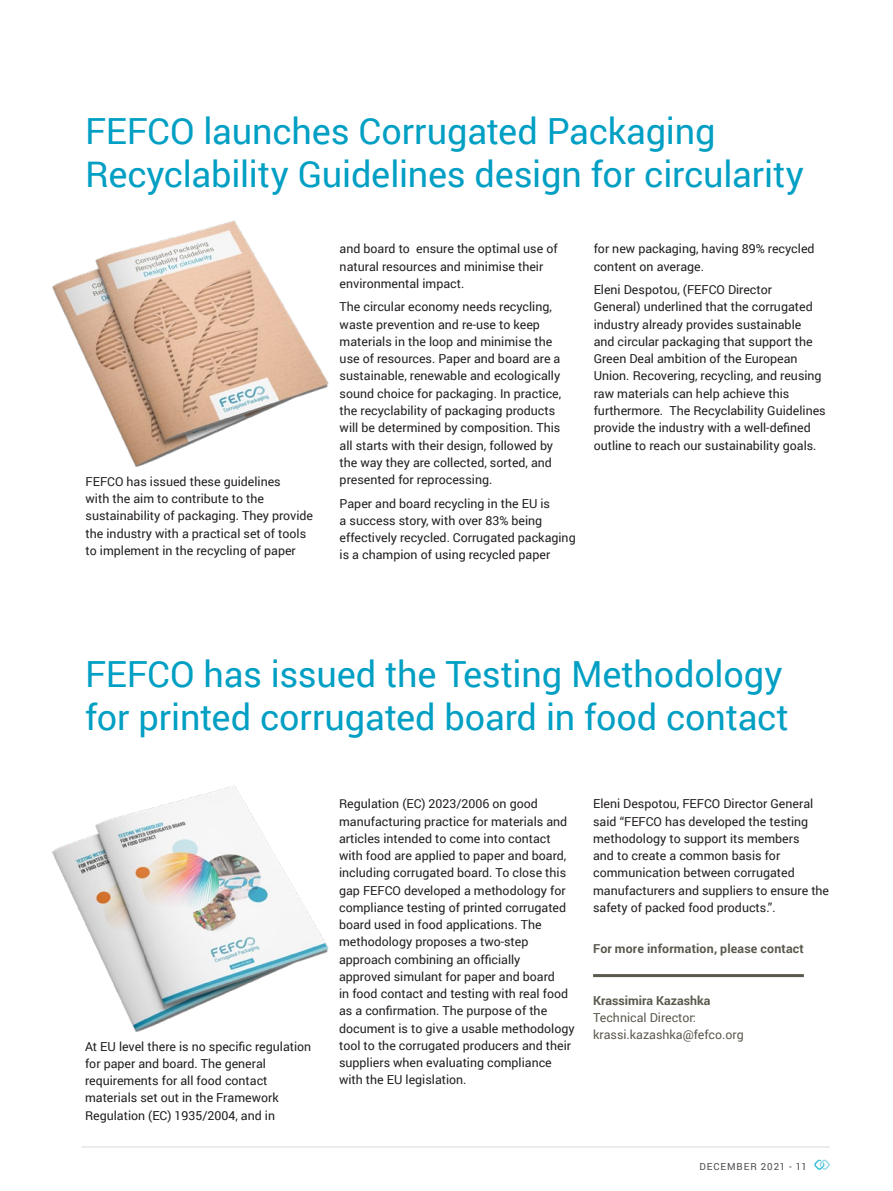
<style>
.page{position:relative;width:893px;height:1191px;background:#fff}
.page>*{position:absolute;margin:0;border:0;box-sizing:border-box;transform-origin:0 0}
.ORIG_Head{font:36px/43.2px "Roboto";letter-spacing:-.005em;color:#009fc3}
.Body_Roboto{font:12.3px/17.2px "Roboto";color:#231f20}
.Text_box{font:12.3px/17.2px "Roboto";color:#5b594e}
.Title_box_1{font:700 12.3px "Roboto";letter-spacing:.015em;color:#5b594e}
.t1{font:9.75px "Roboto";letter-spacing:.095em;color:#4a4d51}
.s1{font-weight:700}
</style>
<div class="page">
<svg style="left:814px;top:1159px;width:16px;height:10px"></svg>
<hr style="left:82px;top:1146px;width:748px;height:1px;background:#d8d9db">
<hr style="left:593px;top:974px;width:211px;height:3px;background:#5b594e">
<img style="left:52px;top:220px;width:277px;height:247px">
<img style="left:52px;top:785px;width:277px;height:247px">
<p class="ORIG_Head" style="left:85px;top:108px;width:720px">FEFCO launches Corrugated Packaging<br>Recyclability Guidelines design for circularity</p>
<p class="Body_Roboto" style="left:86px;top:472px;width:229px">FEFCO has issued these guidelines<br>with the aim to contribute to the sustainability of packaging. They provide the industry with a practical set of tools to implement in the recycling of paper</p>
<p class="Body_Roboto" style="left:340px;top:240px;width:219px">and board to ensure the optimal use of natural resources and minimise their environmental impact.</p>
<p class="Body_Roboto" style="left:340px;top:298px;width:223px">The circular economy needs recycling, waste prevention and re-use to keep materials in the loop and minimise the use of resources. Paper and board are a sustainable, renewable and ecologically sound choice for packaging. In practice, the recyclability of packaging products will be determined by composition. This all starts with their design, followed by the way they are collected, sorted, and presented for reprocessing.</p>
<p class="Body_Roboto" style="left:340px;top:494px;width:238px">Paper and board recycling in the EU is<br>a success story, with over 83% being effectively recycled. Corrugated packaging is a champion of using recycled paper</p>
<p class="Body_Roboto" style="left:594px;top:240px;width:222px">for new packaging, having 89% recycled content on average.</p>
<p class="Body_Roboto" style="left:594px;top:281px;width:234px">Eleni Despotou, (FEFCO Director<br>General) underlined that the corrugated industry already provides sustainable<br>and circular packaging that support the Green Deal ambition of the European Union. Recovering, recycling, and reusing raw materials can help achieve this furthermore. The Recyclability Guidelines provide the industry with a well-defined outline to reach our sustainability goals.</p>
<p class="ORIG_Head" style="left:85px;top:651px;width:705px">FEFCO has issued the Testing Methodology for printed corrugated board in food contact</p>
<p class="Body_Roboto" style="left:85px;top:1037px;width:228px">At EU level there is no specific regulation for paper and board. The general requirements for all food contact materials set out in the Framework Regulation (EC) 1935/2004, and in</p>
<p class="Body_Roboto" style="left:339px;top:795px;width:237px">Regulation (EC) 2023/2006 on good manufacturing practice for materials and articles intended to come into contact with food are applied to paper and board, including corrugated board. To close this gap FEFCO developed a methodology for compliance testing of printed corrugated board used in food applications. The methodology proposes a two-step approach combining an officially approved simulant for paper and board<br>in food contact and testing with real food as a confirmation. The purpose of the document is to give a usable methodology tool to the corrugated producers and their suppliers when evaluating compliance with the EU legislation.</p>
<p class="Body_Roboto" style="left:593px;top:795px;width:238px">Eleni Despotou, FEFCO Director General said “FEFCO has developed the testing methodology to support its members<br>and to create a common basis for communication between corrugated manufacturers and suppliers to ensure the safety of packed food products.”.</p>
<p class="Title_box_1" style="left:593px;top:939px;width:212px">For more information, please contact</p>
<p class="Text_box" style="left:593px;top:991px;width:152px"><span class="s1">Krassimira Kazashka<br></span>Technical Director: krassi.kazashka@fefco.org</p>
<p class="t1" style="left:699px;top:1159px;width:109px">DECEMBER 2021 - 11</p>
</div>
